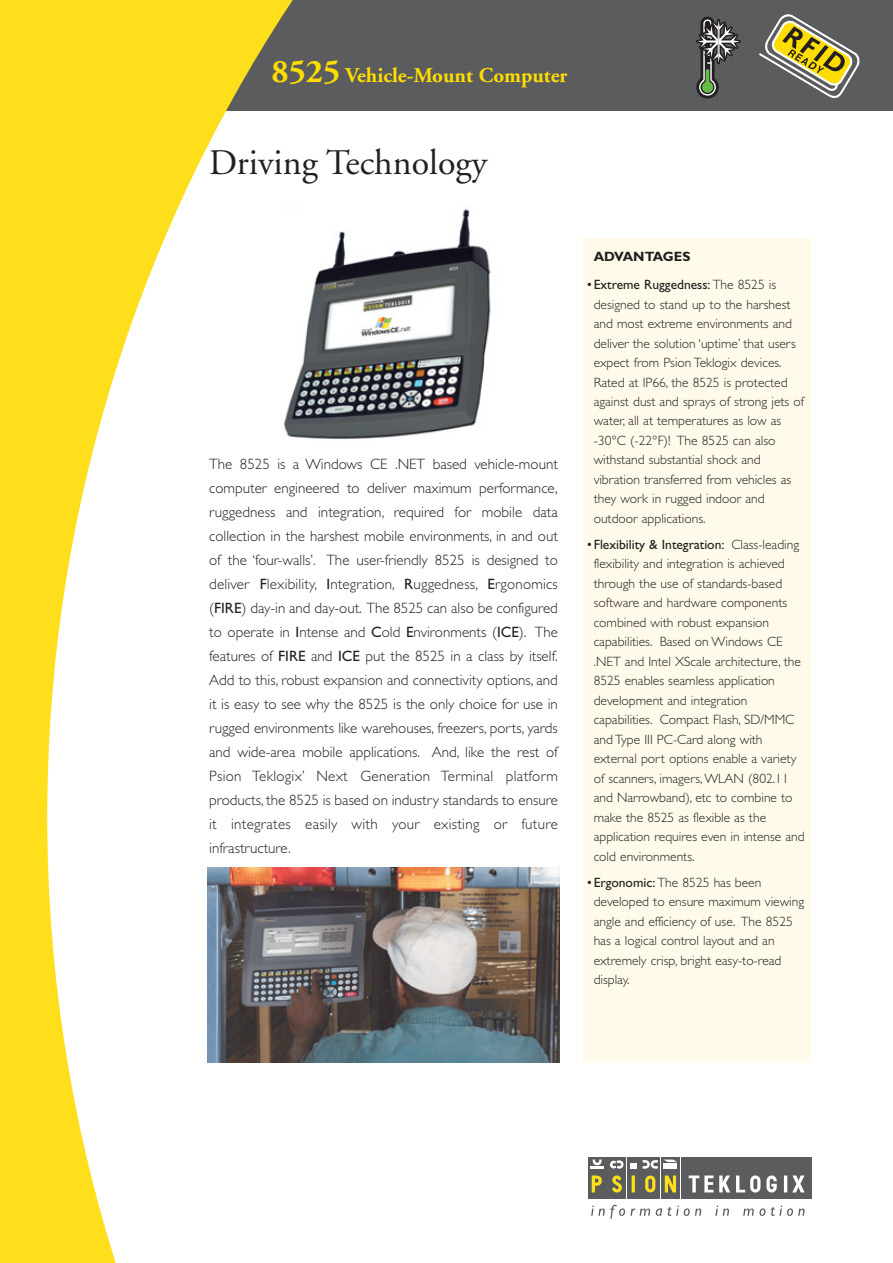
<style>
.page{position:relative;width:893px;height:1263px;background:#fff}
.page>*{position:absolute;margin:0;border:0;box-sizing:border-box;transform-origin:0 0}
.t1{font:36px "Adobe Garamond";color:#231f20}
.t2{font:700 21px "Adobe Garamond";color:#fd0}
.t3{font:300 15px/24px "Gill Sans";letter-spacing:.02em;color:#231f20;text-align:justify}
.t4{font:300 13.5px/19.5px "Gill Sans";color:#231f20}
.t5{font:700 13.5px "Gill Sans";color:#231f20}
.s1{font-size:33px}
.s2{font-weight:400}
</style>
<div class="page">
<img style="left:304px;top:209px;width:187px;height:230px">
<div style="left:0;top:0;width:892px;height:110px;background:#5b5c5e"></div>
<svg style="left:0;top:0;width:304px;height:1263px"></svg>
<div style="left:584px;top:239px;width:226px;height:824px;background:#fffae9"></div>
<img style="left:208px;top:868px;width:351px;height:195px">
<div style="left:607px;top:1157px;width:18px;height:41px;background:#5b5c5e"></div>
<div style="left:588px;top:1157px;width:18px;height:41px;background:#5b5c5e"></div>
<svg style="left:590px;top:1160px;width:34px;height:33px"></svg>
<div style="left:627px;top:1157px;width:12px;height:41px;background:#5b5c5e"></div>
<svg style="left:630px;top:1163px;width:6px;height:6px"></svg>
<svg style="left:631px;top:1176px;width:4px;height:16px"></svg>
<div style="left:661px;top:1157px;width:18px;height:41px;background:#5b5c5e"></div>
<hr style="left:663px;top:1166px;width:14px;height:3px;background:#fff">
<svg style="left:663px;top:1160px;width:14px;height:5px"></svg>
<svg style="left:664px;top:1176px;width:12px;height:16px"></svg>
<div style="left:640px;top:1157px;width:20px;height:41px;background:#5b5c5e"></div>
<svg style="left:645px;top:1176px;width:10px;height:16px"></svg>
<svg style="left:642px;top:1160px;width:15px;height:9px"></svg>
<div style="left:680px;top:1157px;width:131px;height:41px;background:#5b5c5e"></div>
<svg style="left:688px;top:1176px;width:25px;height:16px"></svg>
<svg style="left:719px;top:1176px;width:11px;height:16px"></svg>
<svg style="left:783px;top:1176px;width:21px;height:16px"></svg>
<svg style="left:736px;top:1175px;width:24px;height:18px"></svg>
<svg style="left:766px;top:1175px;width:10px;height:18px"></svg>
<svg style="left:591px;top:1206px;width:13px;height:10px"></svg>
<svg style="left:610px;top:1205px;width:79px;height:14px"></svg>
<svg style="left:695px;top:1209px;width:6px;height:7px"></svg>
<svg style="left:715px;top:1206px;width:14px;height:10px"></svg>
<svg style="left:743px;top:1209px;width:10px;height:7px"></svg>
<svg style="left:759px;top:1206px;width:45px;height:10px"></svg>
<svg style="left:759px;top:14px;width:101px;height:84px"></svg>
<svg style="left:696px;top:16px;width:45px;height:83px"></svg>
<h2 class="t2" style="left:271px;top:67px;width:297px"><span class="s1">8525</span> Vehicle-Mount Computer</h2>
<h1 class="t1" style="left:209px;top:148px;width:280px">Driving Technology</h1>
<p class="t3" style="left:209px;top:454px;width:350px">The 8525 is a Windows CE .NET based vehicle-mount computer engineered to deliver maximum performance, ruggedness and integration, required for mobile data collection in the harshest mobile environments, in and out of the ‘four-walls’. The user-friendly 8525 is designed to deliver <span class="s2">F</span>lexibility, <span class="s2">I</span>ntegration, <span class="s2">R</span>uggedness, <span class="s2">E</span>rgonomics (<span class="s2">FIRE</span>) day-in and day-out. The 8525 can also be configured to operate in <span class="s2">I</span>ntense and <span class="s2">C</span>old <span class="s2">E</span>nvironments (<span class="s2">ICE</span>). The features of <span class="s2">FIRE</span> and <span class="s2">ICE</span> put the 8525 in a class by itself.<br>Add to this, robust expansion and connectivity options, and it is easy to see why the 8525 is the only choice for use in rugged environments like warehouses, freezers, ports, yards and wide-area mobile applications. And, like the rest of Psion Teklogix’ Next Generation Terminal platform products, the 8525 is based on industry standards to ensure it integrates easily with your existing or future infrastructure.</p>
<p class="t5" style="left:593px;top:251px;width:98px">ADVANTAGES</p>
<p class="t4" style="left:593px;top:276px;width:212px;text-indent:-8px">•<span class="s2">Extreme Ruggedness:</span> The 8525 is designed to stand up to the harshest and most extreme environments and deliver the solution ‘uptime’ that users expect from Psion Teklogix devices.<br>Rated at IP66, the 8525 is protected against dust and sprays of strong jets of water, all at temperatures as low as -30°C (-22°F)! The 8525 can also withstand substantial shock and vibration transferred from vehicles as they work in rugged indoor and outdoor applications.</p>
<p class="t4" style="left:593px;top:536px;width:212px;text-indent:-8px">•<span class="s2">Flexibility &amp; Integration:</span> Class-leading flexibility and integration is achieved through the use of standards-based software and hardware components combined with robust expansion capabilities. Based on Windows CE .NET and Intel XScale architecture, the 8525 enables seamless application development and integration capabilities. Compact Flash, SD/MMC and Type III PC-Card along with external port options enable a variety of scanners, imagers,WLAN (802.11 and Narrowband), etc to combine to make the 8525 as flexible as the application requires even in intense and cold environments.</p>
<p class="t4" style="left:593px;top:874px;width:212px;text-indent:-8px">•<span class="s2">Ergonomic:</span> The 8525 has been developed to ensure maximum viewing angle and efficiency of use. The 8525 has a logical control layout and an extremely crisp, bright easy-to-read display.</p>
</div>
